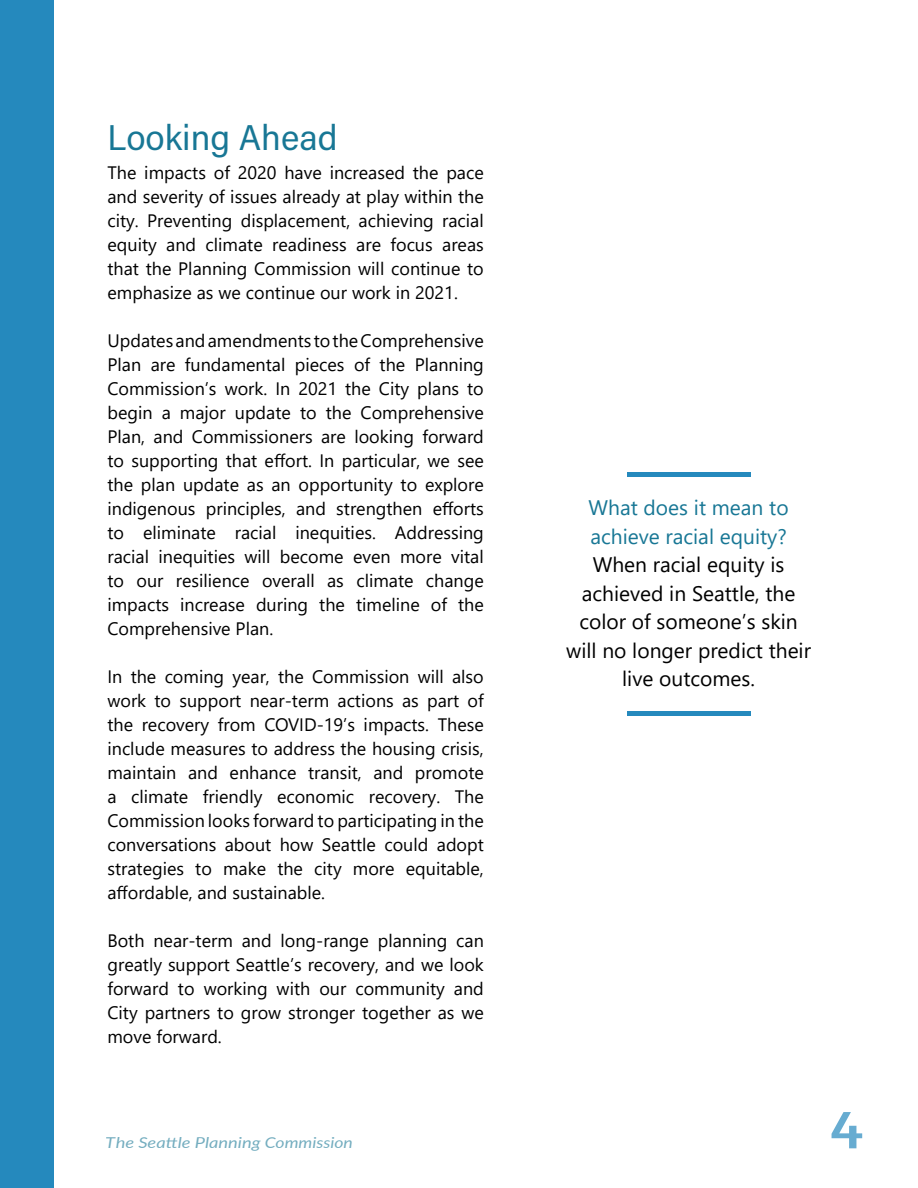
<style>
.page{position:relative;width:918px;height:1188px;background:#fff}
.page>*{position:absolute;margin:0;border:0;box-sizing:border-box;transform-origin:0 0}
.t1{font:54px "Motor";color:#67acd1;scale:1.42 1}
.t2{font:36px "Acumin Pro Semi Cond";color:#187795}
.t3{font:21px/28.5px "Segoe UI";color:#000;text-align:center}
.t4{font:21px/28.5px "Segoe UI";color:#187795}
.t5{font:18px/24px "Segoe UI";color:#000;text-align:justify}
.t6{font:italic 15px "Lato";color:#187795;scale:1.22 1}
</style>
<div class="page">
<div style="left:0;top:0;width:54px;height:1188px;background:#2589bd"></div>
<hr style="left:627px;top:472px;width:123px;height:4px;background:#2589bd">
<hr style="left:627px;top:712px;width:123px;height:4px;background:#2589bd">
<h2 class="t2" style="left:107px;top:113px;width:232px">Looking Ahead</h2>
<p class="t5" style="left:107px;top:159px;width:378px">The impacts of 2020 have increased the pace and severity of issues already at play within the city. Preventing displacement, achieving racial equity and climate readiness are focus areas that the Planning Commission will continue to emphasize as we continue our work in 2021.</p>
<p class="t5" style="left:107px;top:327px;width:378px">Updates and amendments to the Comprehensive Plan are fundamental pieces of the Planning Commission’s work. In 2021 the City plans to begin a major update to the Comprehensive Plan, and Commissioners are looking forward to supporting that effort. In particular, we see the plan update as an opportunity to explore indigenous principles, and strengthen efforts to eliminate racial inequities. Addressing racial inequities will become even more vital to our resilience overall as climate change impacts increase during the timeline of the Comprehensive Plan.</p>
<p class="t5" style="left:107px;top:663px;width:378px">In the coming year, the Commission will also work to support near-term actions as part of the recovery from COVID-19’s impacts. These include measures to address the housing crisis, maintain and enhance transit, and promote a climate friendly economic recovery. The Commission looks forward to participating in the conversations about how Seattle could adopt strategies to make the city more equitable, affordable, and sustainable.</p>
<p class="t5" style="left:107px;top:927px;width:378px">Both near-term and long-range planning can greatly support Seattle’s recovery, and we look forward to working with our community and City partners to grow stronger together as we move forward.</p>
<p class="t6" style="left:106px;top:1132px;width:204px">The Seattle Planning Commission</p>
<p class="t4" style="left:589px;top:492px;width:202px">What does it mean to achieve racial equity?</p>
<p class="t3" style="left:566px;top:549px;width:246px">When racial equity is achieved in Seattle, the color of someone’s skin will no longer predict their live outcomes.</p>
<h1 class="t1" style="left:830px;top:1100px;width:25px">4</h1>
</div>
